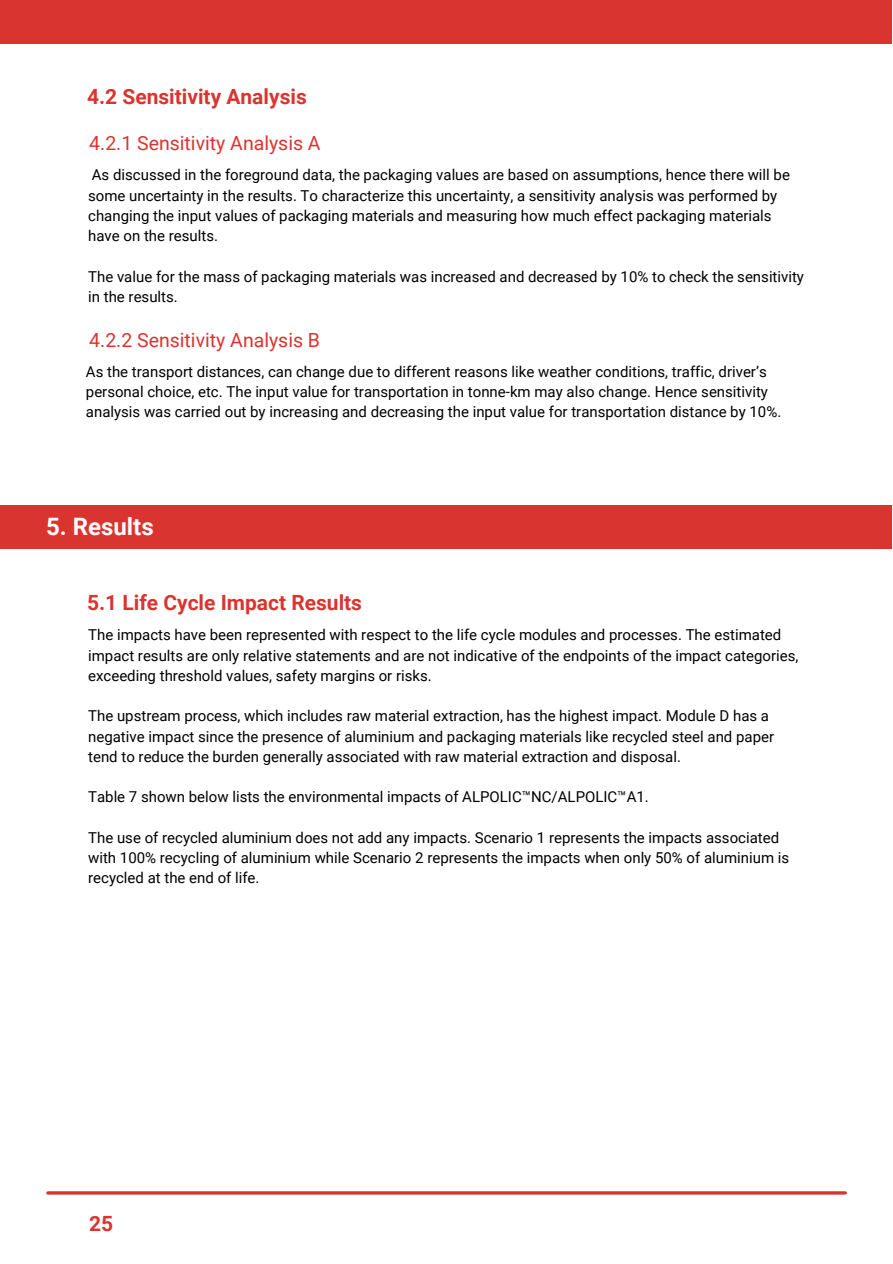
<style>
.page{position:relative;width:893px;height:1264px;background:#fff}
.page>*{position:absolute;margin:0;border:0;box-sizing:border-box;transform-origin:0 0}
.t1{font:700 24px "Roboto";color:#fcfcfc}
.t2{font:700 21px "Roboto";color:#d9342f}
.t3{font:19.5px "Roboto";color:#d9342f}
.t4{font:15px/20.2px "Roboto";color:#000}
</style>
<div class="page">
<hr style="left:48px;top:1191px;width:797px;height:3px;background:#d9342f">
<div style="left:0;top:0;width:891px;height:44px;background:#d9342f"></div>
<div style="left:0;top:505px;width:891px;height:44px;background:#d9342f"></div>
<h2 class="t2" style="left:87px;top:85px;width:221px">4.2 Sensitivity Analysis</h2>
<h3 class="t3" style="left:89px;top:132px;width:233px">4.2.1 Sensitivity Analysis A</h3>
<p class="t4" style="left:88px;top:165px;width:703px">As discussed in the foreground data, the packaging values are based on assumptions, hence there will be some uncertainty in the results. To characterize this uncertainty, a sensitivity analysis was performed by changing the input values of packaging materials and measuring how much effect packaging materials have on the results.</p>
<p class="t4" style="left:88px;top:266px;width:717px">The value for the mass of packaging materials was increased and decreased by 10% to check the sensitivity in the results.</p>
<h3 class="t3" style="left:89px;top:329px;width:232px">4.2.2 Sensitivity Analysis B</h3>
<p class="t4" style="left:86px;top:361px;width:696px">As the transport distances, can change due to different reasons like weather conditions, traffic, driver’s personal choice, etc. The input value for transportation in tonne-km may also change. Hence sensitivity analysis was carried out by increasing and decreasing the input value for transportation distance by 10%.</p>
<h1 class="t1" style="left:46px;top:512px;width:109px">5. Results</h1>
<h2 class="t2" style="left:87px;top:590px;width:276px">5.1 Life Cycle Impact Results</h2>
<p class="t4" style="left:88px;top:625px;width:711px">The impacts have been represented with respect to the life cycle modules and processes. The estimated impact results are only relative statements and are not indicative of the endpoints of the impact categories, exceeding threshold values, safety margins or risks.</p>
<p class="t4" style="left:88px;top:706px;width:687px">The upstream process, which includes raw material extraction, has the highest impact. Module D has a negative impact since the presence of aluminium and packaging materials like recycled steel and paper tend to reduce the burden generally associated with raw material extraction and disposal.</p>
<p class="t4" style="left:88px;top:787px;width:562px">Table 7 shown below lists the environmental impacts of ALPOLIC™NC/ALPOLIC™A1.</p>
<p class="t4" style="left:88px;top:827px;width:702px">The use of recycled aluminium does not add any impacts. Scenario 1 represents the impacts associated with 100% recycling of aluminium while Scenario 2 represents the impacts when only 50% of aluminium is recycled at the end of life.</p>
<h2 class="t2" style="left:89px;top:1211px;width:26px">25</h2>
</div>
